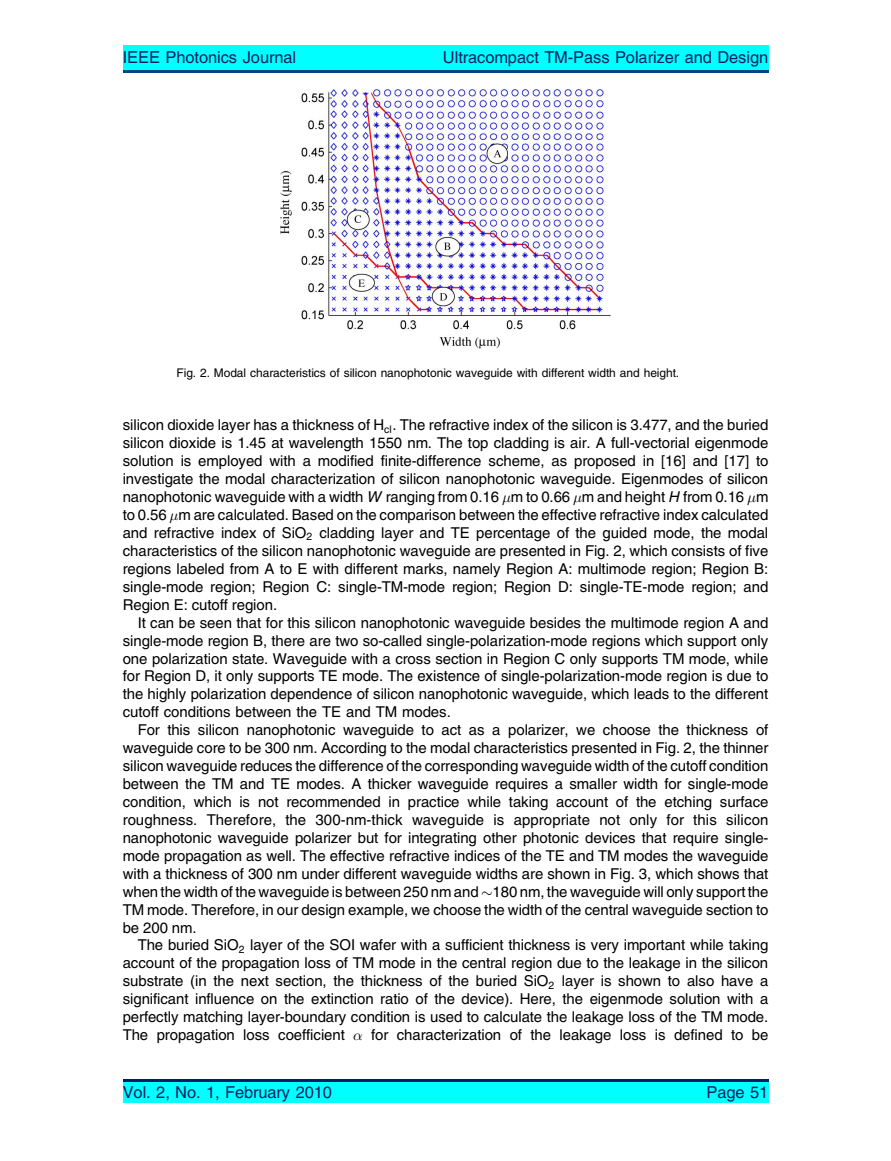
<style>
.page{position:relative;width:891px;height:1161px;background:#fff}
.page>*{position:absolute;margin:0;border:0;box-sizing:border-box;transform-origin:0 0}
.t1{font:16.5px "Adv T Tb 54 a 34 f 7";color:#012060}
.t2{font:15px/18px "Adv T Tb 54 a 34 f 7";color:#000;text-align:justify}
.t3{font:12px "Adv T Tb 54 a 34 f 7";color:#000}
.s1{font-family:"Adv T Tbdfc 2815.BI"}
.s2{font-family:"Adv P4 C4 E51"}
.s3{font-family:"Adv P4 C4 E74"}
</style>
<div class="page">
<img style="left:280px;top:90px;width:331px;height:259px">
<div style="left:123px;top:45px;width:645px;height:28px;background:#0ff"></div>
<hr style="left:123px;top:70px;width:645px;height:3px;background:#004684">
<div style="left:123px;top:1079px;width:645px;height:24px;background:#0ff"></div>
<hr style="left:123px;top:1079px;width:645px;height:3px;background:#012060">
<p class="t1" style="left:123px;top:51px;width:175px">IEEE Photonics Journal</p>
<p class="t1" style="left:443px;top:51px;width:327px">Ultracompact TM-Pass Polarizer and Design</p>
<p class="t3" style="left:177px;top:369px;width:504px">Fig. 2. Modal characteristics of silicon nanophotonic waveguide with different width and height.</p>
<p class="t2" style="left:123px;top:418px;width:647px">silicon dioxide layer has a thickness of H<sub>cl</sub>. The refractive index of the silicon is 3.477, and the buried silicon dioxide is 1.45 at wavelength 1550 nm. The top cladding is air. A full-vectorial eigenmode solution is employed with a modified finite-difference scheme, as proposed in [16] and [17] to investigate the modal characterization of silicon nanophotonic waveguide. Eigenmodes of silicon nanophotonic waveguide with a width <span class="s1">W</span> ranging from 0.16 <span class="s2">-</span>m to 0.66 <span class="s2">-</span>m and height <span class="s1">H</span> from 0.16 <span class="s2">-</span>m to 0.56 <span class="s2">-</span>m are calculated. Based on the comparison between the effective refractive index calculated and refractive index of SiO<sub>2</sub> cladding layer and TE percentage of the guided mode, the modal characteristics of the silicon nanophotonic waveguide are presented in Fig. 2, which consists of five regions labeled from A to E with different marks, namely Region A: multimode region; Region B: single-mode region; Region C: single-TM-mode region; Region D: single-TE-mode region; and Region E: cutoff region.</p>
<p class="t2" style="left:123px;top:615px;width:647px;text-indent:15px">It can be seen that for this silicon nanophotonic waveguide besides the multimode region A and single-mode region B, there are two so-called single-polarization-mode regions which support only one polarization state. Waveguide with a cross section in Region C only supports TM mode, while for Region D, it only supports TE mode. The existence of single-polarization-mode region is due to the highly polarization dependence of silicon nanophotonic waveguide, which leads to the different cutoff conditions between the TE and TM modes.</p>
<p class="t2" style="left:123px;top:723px;width:647px;text-indent:15px">For this silicon nanophotonic waveguide to act as a polarizer, we choose the thickness of waveguide core to be 300 nm. According to the modal characteristics presented in Fig. 2, the thinner silicon waveguide reduces the difference of the corresponding waveguide width of the cutoff condition between the TM and TE modes. A thicker waveguide requires a smaller width for single-mode condition, which is not recommended in practice while taking account of the etching surface roughness. Therefore, the 300-nm-thick waveguide is appropriate not only for this silicon nanophotonic waveguide polarizer but for integrating other photonic devices that require single&shy;mode propagation as well. The effective refractive indices of the TE and TM modes the waveguide with a thickness of 300 nm under different waveguide widths are shown in Fig. 3, which shows that when the width of the waveguide is between 250 nm and <span class="s3">-</span>180 nm, the waveguide will only support the TM mode. Therefore, in our design example, we choose the width of the central waveguide section to be 200 nm.</p>
<p class="t2" style="left:123px;top:938px;width:647px;text-indent:15px">The buried SiO<sub>2</sub> layer of the SOI wafer with a sufficient thickness is very important while taking account of the propagation loss of TM mode in the central region due to the leakage in the silicon substrate (in the next section, the thickness of the buried SiO<sub>2</sub> layer is shown to also have a significant influence on the extinction ratio of the device). Here, the eigenmode solution with a perfectly matching layer-boundary condition is used to calculate the leakage loss of the TM mode.<br>The propagation loss coefficient</p>
<p class="t2" style="left:371px;top:1027px;width:399px">for characterization of the leakage loss is defined to be</p>
<p class="t1" style="left:123px;top:1087px;width:211px">Vol. 2, No. 1, February 2010</p>
<p class="t1" style="left:707px;top:1087px;width:63px">Page 51</p>
</div>
